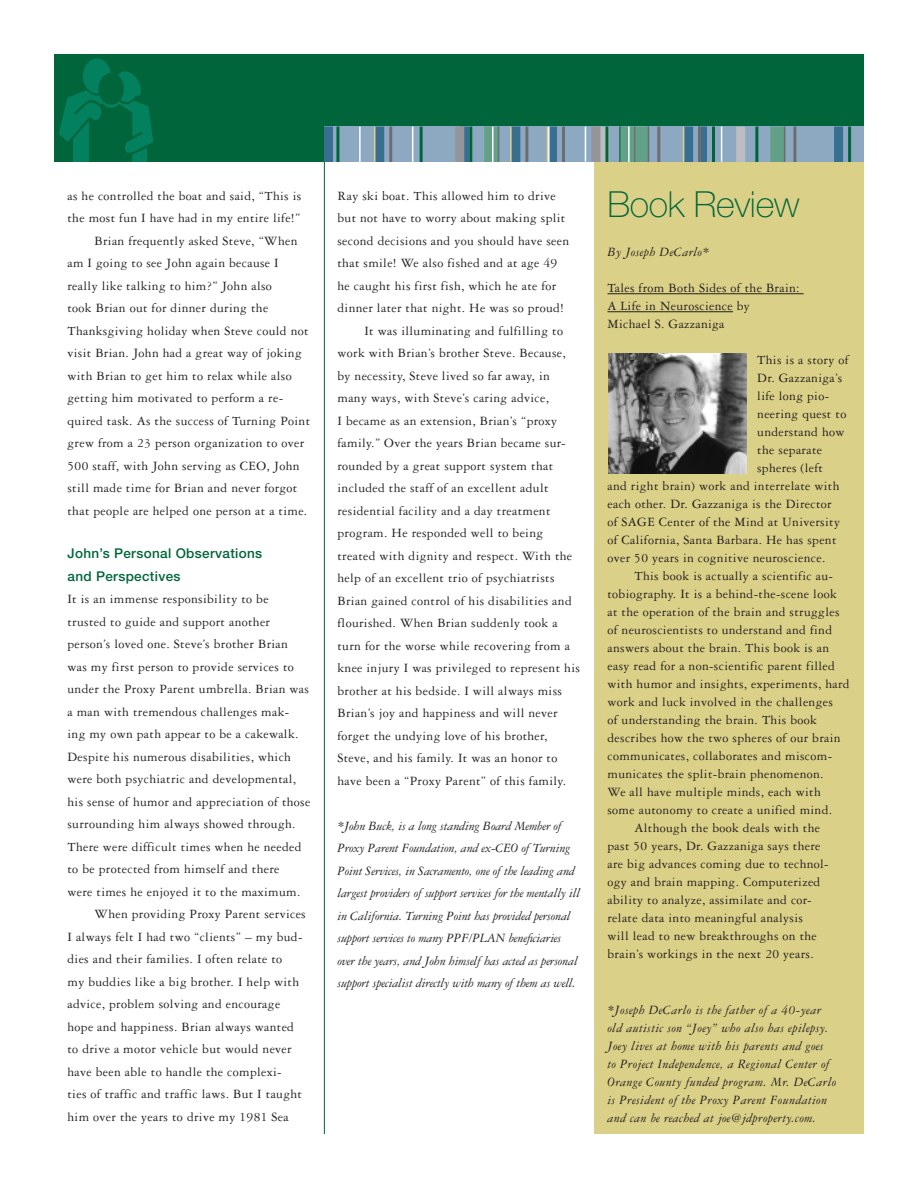
<style>
.page{position:relative;width:918px;height:1188px;background:#fff}
.page>*{position:absolute;margin:0;border:0;box-sizing:border-box;transform-origin:0 0}
.Address{font:100 36px "Helvetica Neue";letter-spacing:-.01em;color:#00653a}
.Address-2{font:13.5px/22.5px "Garamond Three";letter-spacing:.025em;color:#231f20}
.Address-3{font:italic 13.5px/22.5px "Garamond Three";letter-spacing:-.01em;color:#231f20}
.Address-4{font:italic 13.5px/18px "Garamond Three";letter-spacing:.025em;color:#231f20}
.Address-5{font:500 13.5px "Helvetica Neue";letter-spacing:.025em;color:#00653a}
</style>
<div class="page">
<div style="left:594px;top:162px;width:270px;height:972px;background:#dbd087"></div>
<hr style="left:608px;top:293px;width:196px;height:1px;background:#231f20">
<hr style="left:608px;top:311px;width:125px;height:1px;background:#231f20">
<div style="left:54px;top:54px;width:810px;height:108px;background:#00653a"></div>
<hr style="left:324px;top:162px;width:1px;height:972px;background:#00653a">
<svg style="left:59px;top:58px;width:94px;height:104px"></svg>
<img style="left:608px;top:353px;width:139px;height:120px">
<div style="left:324px;top:127px;width:540px;height:35px;background:#8da9c1"></div>
<hr style="left:359px;top:127px;width:2px;height:35px;background:#fff">
<hr style="left:712px;top:127px;width:3px;height:35px;background:#00653a">
<hr style="left:848px;top:127px;width:3px;height:35px;background:#00653a">
<hr style="left:336px;top:127px;width:3px;height:35px;background:#00653a">
<hr style="left:420px;top:127px;width:3px;height:35px;background:#00653a">
<hr style="left:619px;top:127px;width:3px;height:35px;background:#00653a">
<hr style="left:755px;top:127px;width:3px;height:35px;background:#00653a">
<div style="left:698px;top:127px;width:9px;height:35px;background:#386e8f"></div>
<div style="left:834px;top:127px;width:9px;height:35px;background:#386e8f"></div>
<div style="left:324px;top:127px;width:9px;height:35px;background:#386e8f"></div>
<svg style="left:464px;top:127px;width:5px;height:35px"></svg>
<div style="left:600px;top:127px;width:9px;height:35px;background:#bcbdc0"></div>
<div style="left:736px;top:127px;width:9px;height:35px;background:#bcbdc0"></div>
<svg style="left:635px;top:127px;width:13px;height:35px"></svg>
<div style="left:770px;top:127px;width:15px;height:35px;background:#62a188"></div>
<svg style="left:546px;top:127px;width:1px;height:35px"></svg>
<hr style="left:648px;top:127px;width:1px;height:35px;background:#6c6d70">
<hr style="left:784px;top:127px;width:1px;height:35px;background:#6c6d70">
<hr style="left:585px;top:127px;width:1px;height:35px;background:#fff">
<hr style="left:721px;top:127px;width:1px;height:35px;background:#fff">
<hr style="left:562px;top:127px;width:3px;height:35px;background:#6c6d70">
<hr style="left:698px;top:127px;width:3px;height:35px;background:#6c6d70">
<hr style="left:657px;top:127px;width:3px;height:35px;background:#6c6d70">
<hr style="left:793px;top:127px;width:3px;height:35px;background:#6c6d70">
<hr style="left:469px;top:127px;width:3px;height:35px;background:#00653a">
<hr style="left:605px;top:127px;width:3px;height:35px;background:#00653a">
<div style="left:548px;top:127px;width:9px;height:35px;background:#386e8f"></div>
<div style="left:684px;top:127px;width:9px;height:35px;background:#386e8f"></div>
<div style="left:455px;top:127px;width:9px;height:35px;background:#939598"></div>
<div style="left:591px;top:127px;width:9px;height:35px;background:#939598"></div>
<div style="left:484px;top:127px;width:15px;height:35px;background:#62a188"></div>
<div style="left:620px;top:127px;width:15px;height:35px;background:#62a188"></div>
<hr style="left:498px;top:127px;width:1px;height:35px;background:#6c6d70">
<hr style="left:634px;top:127px;width:1px;height:35px;background:#6c6d70">
<hr style="left:492px;top:127px;width:2px;height:35px;background:#fff">
<hr style="left:628px;top:127px;width:2px;height:35px;background:#fff">
<hr style="left:547px;top:127px;width:1px;height:35px;background:#dbd087">
<hr style="left:683px;top:127px;width:1px;height:35px;background:#dbd087">
<hr style="left:412px;top:127px;width:1px;height:35px;background:#fff">
<hr style="left:548px;top:127px;width:2px;height:35px;background:#fff">
<hr style="left:389px;top:127px;width:3px;height:35px;background:#6c6d70">
<hr style="left:525px;top:127px;width:3px;height:35px;background:#6c6d70">
<div style="left:375px;top:127px;width:9px;height:35px;background:#386e8f"></div>
<div style="left:511px;top:127px;width:9px;height:35px;background:#386e8f"></div>
<hr style="left:374px;top:127px;width:1px;height:35px;background:#dbd087">
<hr style="left:510px;top:127px;width:2px;height:35px;background:#dbd087">
<p class="Address-2" style="left:68px;top:184px;width:235px">as he controlled the boat and said, “This is the most fun I have had in my entire life!”</p>
<p class="Address-2" style="left:68px;top:229px;width:244px;text-indent:27px">Brian frequently asked Steve, “When am I going to see John again because I really like talking to him?” John also<br>took Brian out for dinner during the Thanksgiving holiday when Steve could not visit Brian. John had a great way of joking with Brian to get him to relax while also getting him motivated to perform a re&shy;quired task. As the success of Turning Point grew from a 23 person organization to over 500 staff, with John serving as CEO, John still made time for Brian and never forgot that people are helped one person at a time.</p>
<p class="Address-5" style="left:68px;top:545px;width:196px">John’s Personal Observations</p>
<p class="Address-5" style="left:68px;top:568px;width:115px">and Perspectives</p>
<p class="Address-2" style="left:68px;top:588px;width:244px">It is an immense responsibility to be trusted to guide and support another person’s loved one. Steve’s brother Brian was my first person to provide services to under the Proxy Parent umbrella. Brian was a man with tremendous challenges mak&shy;ing my own path appear to be a cakewalk.<br>Despite his numerous disabilities, which were both psychiatric and developmental, his sense of humor and appreciation of those surrounding him always showed through.<br>There were difficult times when he needed to be protected from himself and there<br>were times he enjoyed it to the maximum.</p>
<p class="Address-2" style="left:68px;top:903px;width:240px;text-indent:27px">When providing Proxy Parent services I always felt I had two “clients” – my bud&shy;dies and their families. I often relate to<br>my buddies like a big brother. I help with advice, problem solving and encourage hope and happiness. Brian always wanted to drive a motor vehicle but would never have been able to handle the complexi-<br>ties of traffic and traffic laws. But I taught him over the years to drive my 1981 Sea</p>
<p class="Address-2" style="left:338px;top:184px;width:233px">Ray ski boat. This allowed him to drive but not have to worry about making split second decisions and you should have seen that smile! We also fished and at age 49 he caught his first fish, which he ate for dinner later that night. He was so proud!</p>
<p class="Address-2" style="left:338px;top:319px;width:244px;text-indent:27px">It was illuminating and fulfilling to work with Brian’s brother Steve. Because, by necessity, Steve lived so far away, in many ways, with Steve’s caring advice,<br>I became as an extension, Brian’s “proxy family.” Over the years Brian became sur&shy;rounded by a great support system that included the staff of an excellent adult residential facility and a day treatment program. He responded well to being treated with dignity and respect. With the help of an excellent trio of psychiatrists Brian gained control of his disabilities and flourished. When Brian suddenly took a turn for the worse while recovering from a knee injury I was privileged to represent his brother at his bedside. I will always miss Brian’s joy and happiness and will never forget the undying love of his brother, Steve, and his family. It was an honor to have been a “Proxy Parent” of this family.</p>
<p class="Address-3" style="left:338px;top:814px;width:244px">*John Buck, is a long standing Board Member of Proxy Parent Foundation, and ex-CEO of Turning Point Services, in Sacramento, one of the leading and largest providers of support services for the mentally ill in California. Turning Point has provided personal support services to many PPF/PLAN beneficiaries over the years, and John himself has acted as personal support specialist directly with many of them as well.</p>
<p class="Address" style="left:608px;top:185px;width:193px">Book Review</p>
<p class="Address-4" style="left:608px;top:243px;width:103px">By Joseph DeCarlo*</p>
<p class="Address-2" style="left:608px;top:279px;width:194px;line-height:18px">Tales from Both Sides of the Brain:<br>A Life in Neuroscience by</p>
<p class="Address-2" style="left:608px;top:313px;width:119px">Michael S. Gazzaniga</p>
<p class="Address-2" style="left:757px;top:349px;width:93px">This is a story of</p>
<p class="Address-2" style="left:757px;top:367px;width:86px">Dr. Gazzaniga’s</p>
<p class="Address-2" style="left:757px;top:385px;width:73px">life long pio-</p>
<p class="Address-2" style="left:757px;top:403px;width:91px">neering quest to</p>
<p class="Address-2" style="left:757px;top:421px;width:89px">understand how</p>
<p class="Address-2" style="left:757px;top:439px;width:66px">the separate</p>
<p class="Address-2" style="left:757px;top:457px;width:67px">spheres (left</p>
<p class="Address-2" style="left:608px;top:475px;width:234px">and right brain) work and interrelate with</p>
<p class="Address-2" style="left:608px;top:493px;width:226px">each other. Dr. Gazzaniga is the Director</p>
<p class="Address-2" style="left:608px;top:511px;width:234px">of SAGE Center of the Mind at University</p>
<p class="Address-2" style="left:608px;top:529px;width:231px">of California, Santa Barbara. He has spent</p>
<p class="Address-2" style="left:608px;top:547px;width:219px">over 50 years in cognitive neuroscience.</p>
<p class="Address-2" style="left:608px;top:567px;width:244px;line-height:18px;text-indent:27px">This book is actually a scientific au&shy;tobiography. It is a behind-the-scene look at the operation of the brain and struggles of neuroscientists to understand and find answers about the brain. This book is an easy read for a non-scientific parent filled with humor and insights, experiments, hard work and luck involved in the challenges<br>of understanding the brain. This book describes how the two spheres of our brain communicates, collaborates and miscom&shy;municates the split-brain phenomenon.<br>We all have multiple minds, each with some autonomy to create a unified mind.</p>
<p class="Address-2" style="left:608px;top:819px;width:223px;line-height:18px;text-indent:27px">Although the book deals with the past 50 years, Dr. Gazzaniga says there are big advances coming due to technol&shy;ogy and brain mapping. Computerized ability to analyze, assimilate and cor&shy;relate data into meaningful analysis<br>will lead to new breakthroughs on the brain’s workings in the next 20 years.</p>
<p class="Address-4" style="left:608px;top:1001px;width:230px">*Joseph DeCarlo is the father of a 40-year old autistic son “Joey” who also has epilepsy.<br>Joey lives at home with his parents and goes<br>to Project Independence, a Regional Center of Orange County funded program. Mr. DeCarlo is President of the Proxy Parent Foundation and can be reached at joe@jdproperty.com.</p>
</div>
